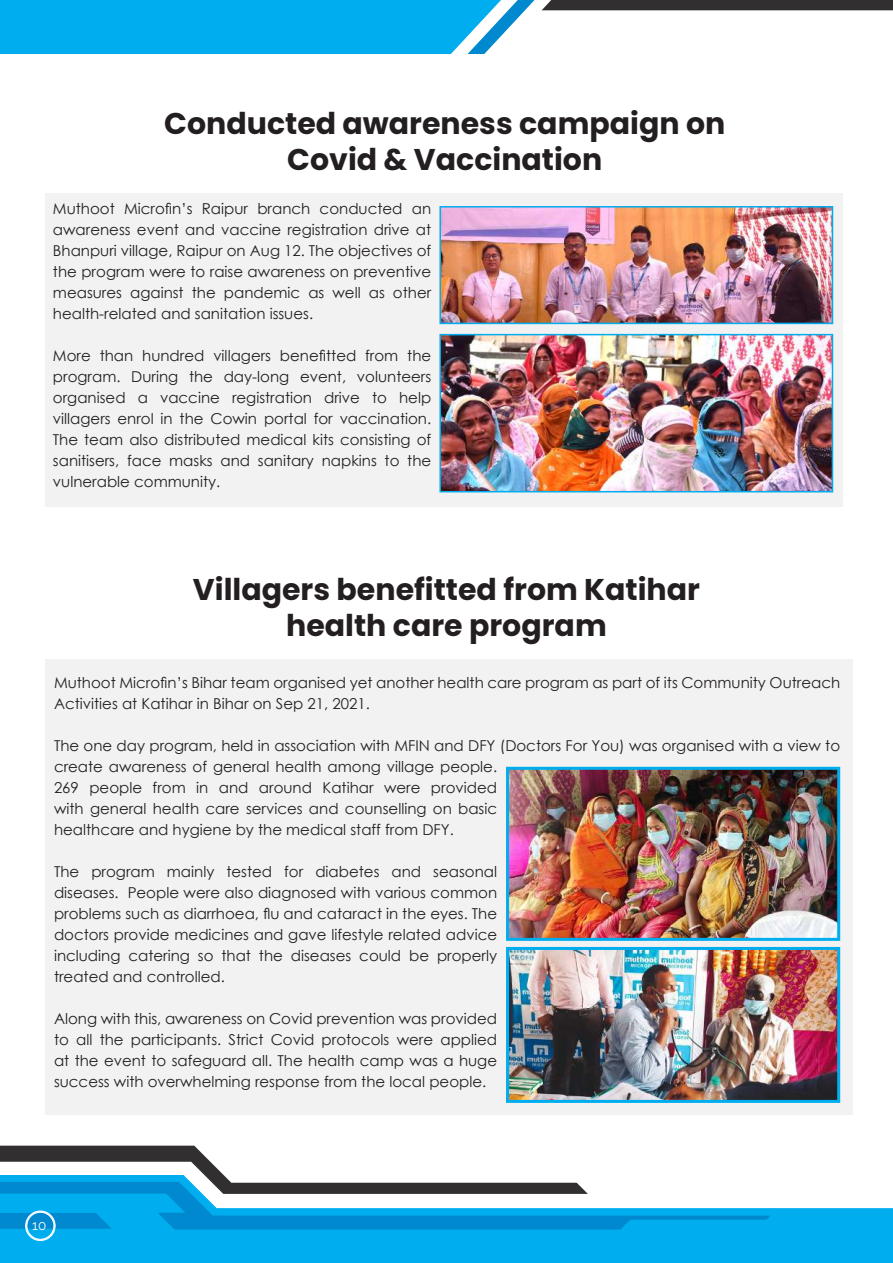
<style>
.page{position:relative;width:893px;height:1263px;background:#fff}
.page>*{position:absolute;margin:0;border:0;box-sizing:border-box;transform-origin:0 0}
.t1{font:700 30px/36px "Poppins";color:#231f20;text-align:center}
.t2{font:15px/21px "Century Gothic";color:#231f20;text-align:justify}
.t3{font:13.5px "Raleway";color:#fff}
</style>
<div class="page">
<div style="left:0;top:1208px;width:893px;height:55px;background:#00aeef"></div>
<svg style="left:0;top:1146px;width:771px;height:83px"></svg>
<div style="left:26px;top:1211px;width:29px;height:30px;border:1px solid #fff;border-radius:50%"></div>
<div style="left:26px;top:1211px;width:29px;height:29px;border:1px solid #fff;border-radius:50%"></div>
<div style="left:27px;top:1212px;width:27px;height:27px;border:1px solid #fff;border-radius:50%"></div>
<div style="left:542px;top:0;width:351px;height:10px;background:#312f30"></div>
<svg style="left:0;top:0;width:534px;height:54px;background:#13b3ef"></svg>
<div style="left:45px;top:193px;width:797px;height:313px;background:#f2f2f2"></div>
<div style="left:45px;top:659px;width:808px;height:456px;background:#f2f2f2"></div>
<img style="left:442px;top:209px;width:388px;height:112px">
<div style="left:439px;top:206px;width:394px;height:118px;border:2px solid #00aeef"></div>
<img style="left:442px;top:337px;width:388px;height:152px">
<div style="left:439px;top:334px;width:394px;height:158px;border:2px solid #00aeef"></div>
<img style="left:510px;top:771px;width:326px;height:166px">
<div style="left:506px;top:767px;width:334px;height:174px;border:3px solid #00aeef"></div>
<img style="left:510px;top:951px;width:326px;height:148px">
<div style="left:506px;top:947px;width:334px;height:156px;border:3px solid #00aeef"></div>
<h1 class="t1" style="left:164px;top:106px;width:563px">Conducted awareness campaign on<br>Covid &amp; Vaccination</h1>
<p class="t2" style="left:53px;top:198px;width:380px">Muthoot Microfin’s Raipur branch conducted an awareness event and vaccine registration drive at Bhanpuri village, Raipur on Aug 12. The objectives of the program were to raise awareness on preventive measures against the pandemic as well as other health-related and sanitation issues.</p>
<p class="t2" style="left:53px;top:345px;width:380px">More than hundred villagers benefitted from the program. During the day-long event, volunteers organised a vaccine registration drive to help villagers enrol in the Cowin portal for vaccination.<br>The team also distributed medical kits consisting of sanitisers, face masks and sanitary napkins to the vulnerable community.</p>
<h1 class="t1" style="left:193px;top:572px;width:509px">Villagers benefitted from Katihar health care program</h1>
<p class="t2" style="left:54px;top:672px;width:788px">Muthoot Microfin’s Bihar team organised yet another health care program as part of its Community Outreach<br>Activities at Katihar in Bihar on Sep 21, 2021.</p>
<p class="t2" style="left:54px;top:735px;width:788px;text-align:left">The one day program, held in association with MFIN and DFY (Doctors For You) was organised with a view to create awareness of general health among village people.<br>269 people from in and around Katihar were provided<br>with general health care services and counselling on basic<br>healthcare and hygiene by the medical staff from DFY.</p>
<p class="t2" style="left:54px;top:861px;width:445px">The program mainly tested for diabetes and seasonal diseases. People were also diagnosed with various common problems such as diarrhoea, flu and cataract in the eyes. The doctors provide medicines and gave lifestyle related advice including catering so that the diseases could be properly treated and controlled.</p>
<p class="t2" style="left:54px;top:1008px;width:445px">Along with this, awareness on Covid prevention was provided to all the participants. Strict Covid protocols were applied at the event to safeguard all. The health camp was a huge success with overwhelming response from the local people.</p>
<p class="t3" style="left:32px;top:1218px;width:16px">10</p>
</div>
